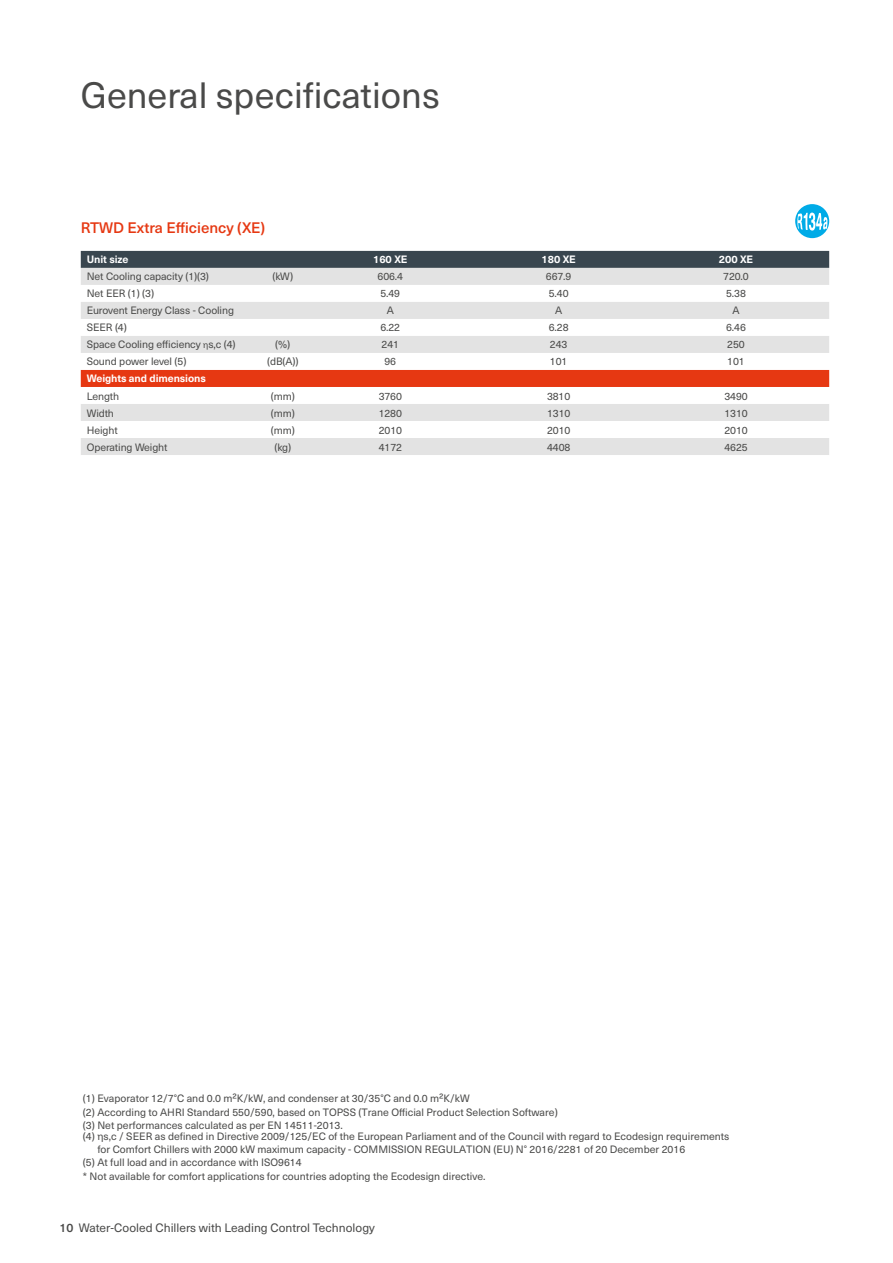
<style>
.page{position:relative;width:893px;height:1263px;background:#fff}
.page>*{position:absolute;margin:0;border:0;box-sizing:border-box;transform-origin:0 0}
.t1{font:36px "Neue Haas Unica W1 G";color:#4a4a49}
.t2{font:500 15px "Neue Haas Unica W1 G";color:#e63812}
.t3{font:12px "Neue Haas Unica W1 G";color:#4a4a49}
.t4{font:10.5px/13.4px "Neue Haas Unica W1 G";color:#4a4a49}
.t5{font:700 10.5px "Neue Haas Unica W1 G";letter-spacing:-.01em;color:#fff}
.s1{font-size:9px}
.s2{font-weight:500}
</style>
<div class="page">
<div style="left:795px;top:204px;width:34px;height:34px;background:#00abe7;border-radius:50%"></div>
<svg style="left:797px;top:213px;width:31px;height:18px"></svg>
<div style="left:81px;top:251px;width:748px;height:17px;background:#39464f"></div>
<svg style="left:81px;top:268px;width:748px;height:187px"></svg>
<div style="left:81px;top:370px;width:748px;height:17px;background:#e63812"></div>
<h1 class="t1" style="left:81px;top:69px;width:360px">General specifications</h1>
<h2 class="t2" style="left:81px;top:216px;width:186px">RTWD Extra Efficiency (XE)</h2>
<p class="t5" style="left:87px;top:252px;width:43px">Unit size</p>
<p class="t5" style="left:373px;top:252px;width:36px">160 XE</p>
<p class="t5" style="left:542px;top:252px;width:36px">180 XE</p>
<p class="t5" style="left:719px;top:252px;width:36px">200 XE</p>
<p class="t4" style="left:87px;top:269px;width:124px">Net Cooling capacity (1)(3)</p>
<p class="t4" style="left:272px;top:269px;width:22px">(kW)</p>
<p class="t4" style="left:378px;top:269px;width:27px">606.4</p>
<p class="t4" style="left:546px;top:269px;width:27px">667.9</p>
<p class="t4" style="left:723px;top:269px;width:27px">720.0</p>
<p class="t4" style="left:87px;top:286px;width:69px">Net EER (1) (3)</p>
<p class="t4" style="left:380px;top:286px;width:21px">5.49</p>
<p class="t4" style="left:549px;top:286px;width:21px">5.40</p>
<p class="t4" style="left:726px;top:286px;width:21px">5.38</p>
<p class="t4" style="left:87px;top:303px;width:149px">Eurovent Energy Class - Cooling</p>
<p class="t4" style="left:387px;top:303px;width:9px">A</p>
<p class="t4" style="left:555px;top:303px;width:9px">A</p>
<p class="t4" style="left:732px;top:303px;width:9px">A</p>
<p class="t4" style="left:87px;top:320px;width:42px">SEER (4)</p>
<p class="t4" style="left:380px;top:320px;width:21px">6.22</p>
<p class="t4" style="left:549px;top:320px;width:21px">6.28</p>
<p class="t4" style="left:726px;top:320px;width:21px">6.46</p>
<p class="t4" style="left:87px;top:337px;width:150px">Space Cooling efficiency <span class="s1">η</span>s,c (4)</p>
<p class="t4" style="left:275px;top:337px;width:16px">(%)</p>
<p class="t4" style="left:382px;top:337px;width:19px">241</p>
<p class="t4" style="left:550px;top:337px;width:19px">243</p>
<p class="t4" style="left:727px;top:337px;width:19px">250</p>
<p class="t4" style="left:87px;top:354px;width:101px">Sound power level (5)</p>
<p class="t4" style="left:267px;top:354px;width:33px">(dB(A))</p>
<p class="t4" style="left:384px;top:354px;width:13px">96</p>
<p class="t4" style="left:550px;top:354px;width:19px">101</p>
<p class="t4" style="left:727px;top:354px;width:19px">101</p>
<p class="t5" style="left:87px;top:371px;width:121px">Weights and dimensions</p>
<p class="t4" style="left:87px;top:388px;width:34px">Length</p>
<p class="t4" style="left:271px;top:388px;width:25px">(mm)</p>
<p class="t4" style="left:379px;top:388px;width:25px">3760</p>
<p class="t4" style="left:547px;top:388px;width:25px">3810</p>
<p class="t4" style="left:724px;top:388px;width:25px">3490</p>
<p class="t4" style="left:87px;top:405px;width:29px">Width</p>
<p class="t4" style="left:271px;top:405px;width:25px">(mm)</p>
<p class="t4" style="left:379px;top:405px;width:25px">1280</p>
<p class="t4" style="left:547px;top:405px;width:25px">1310</p>
<p class="t4" style="left:724px;top:405px;width:25px">1310</p>
<p class="t4" style="left:87px;top:423px;width:32px">Height</p>
<p class="t4" style="left:271px;top:423px;width:25px">(mm)</p>
<p class="t4" style="left:379px;top:423px;width:25px">2010</p>
<p class="t4" style="left:547px;top:423px;width:25px">2010</p>
<p class="t4" style="left:724px;top:423px;width:25px">2010</p>
<p class="t4" style="left:87px;top:440px;width:82px">Operating Weight</p>
<p class="t4" style="left:274px;top:440px;width:18px">(kg)</p>
<p class="t4" style="left:379px;top:440px;width:25px">4172</p>
<p class="t4" style="left:547px;top:440px;width:25px">4408</p>
<p class="t4" style="left:724px;top:440px;width:25px">4625</p>
<p class="t4" style="left:83px;top:1091px;width:476px">(1) Evaporator 12/7°C and 0.0 m²K/kW, and condenser at 30/35°C and 0.0 m²K/kW<br>(2) According to AHRI Standard 550/590, based on TOPSS (Trane Official Product Selection Software) (3) Net performances calculated as per EN 14511-2013.</p>
<p class="t4" style="left:83px;top:1129px;width:648px">(4) ηs,c / SEER as defined in Directive 2009/125/EC of the European Parliament and of the Council with regard to Ecodesign requirements</p>
<p class="t4" style="left:97px;top:1142px;width:589px">for Comfort Chillers with 2000 kW maximum capacity - COMMISSION REGULATION (EU) N° 2016/2281 of 20 December 2016</p>
<p class="t4" style="left:83px;top:1155px;width:220px">(5) At full load and in accordance with ISO9614</p>
<p class="t4" style="left:83px;top:1169px;width:404px">* Not available for comfort applications for countries adopting the Ecodesign directive.</p>
<p class="t3" style="left:60px;top:1218px;width:317px"><span class="s2">10</span> Water-Cooled Chillers with Leading Control Technology</p>
</div>
